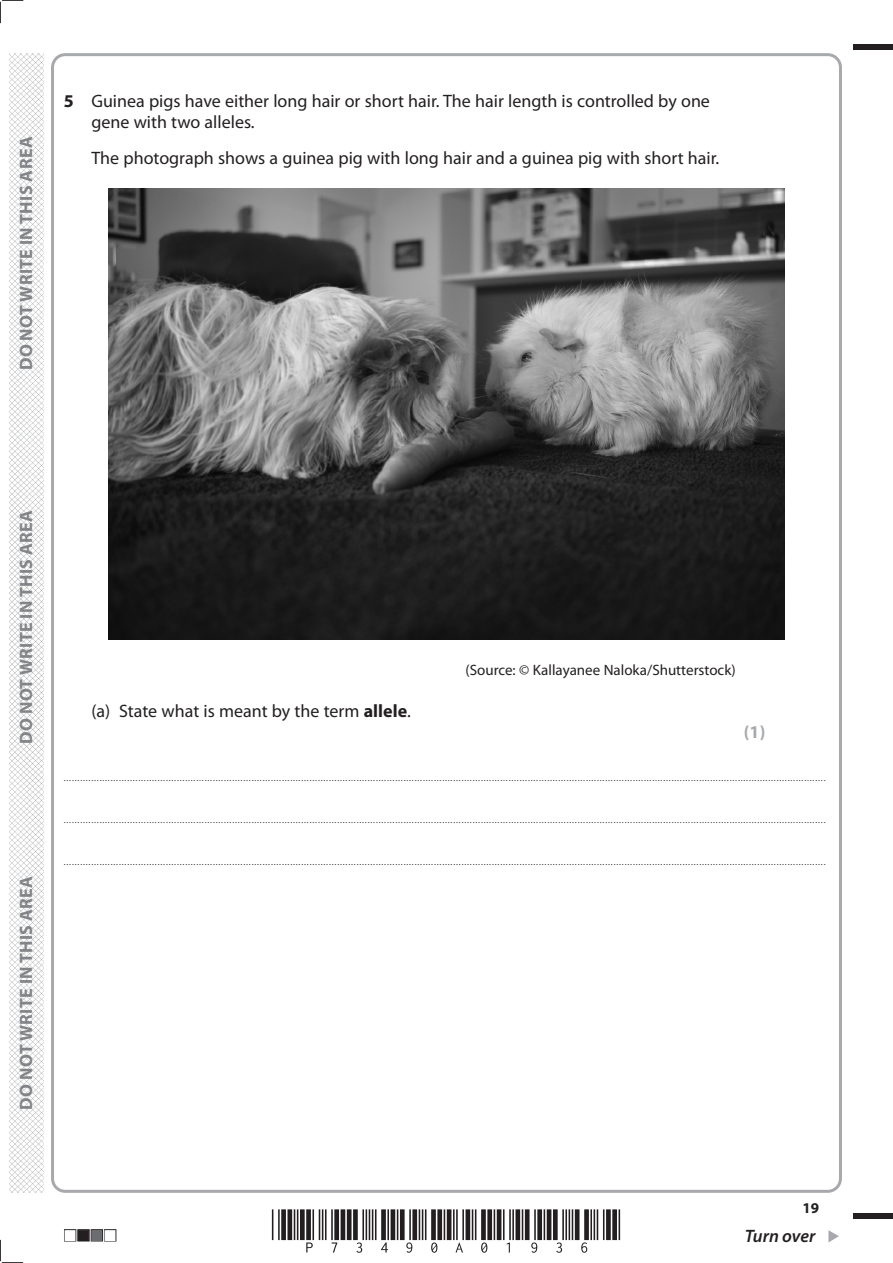
<style>
.page{position:relative;width:893px;height:1263px;background:#fff}
.page>*{position:absolute;margin:0;border:0;box-sizing:border-box;transform-origin:0 0}
.t1{font:18px/21px "Myriad Pro";color:#231f20}
.t2{font:700 18px "Myriad Pro";letter-spacing:.02em;color:#808285}
.t3{font:italic 600 18px "Myriad Pro";letter-spacing:-.005em;color:#231f20}
.t4{font:700 18px "Myriad Pro";color:#a8a9ad}
.t5{font:15px "Myriad Pro";color:#231f20}
.t6{font:700 15px "Myriad Pro";color:#231f20}
.t7{font:9px "Myriad Pro";color:#231f20}
.s1{font-weight:700}
</style>
<div class="page">
<svg style="left:828px;top:1230px;width:11px;height:12px"></svg>
<div style="left:853px;top:44px;width:40px;height:5px;background:#231f20"></div>
<div style="left:853px;top:1214px;width:40px;height:5px;background:#231f20"></div>
<svg style="left:0;top:0;width:23px;height:23px"></svg>
<svg style="left:0;top:1240px;width:23px;height:23px"></svg>
<img style="left:10px;top:53px;width:34px;height:1140px">
<img style="left:108px;top:189px;width:677px;height:451px">
<h1 class="t2" style="left:14px;top:370px;width:235px;rotate:-90deg">DO NOT WRITE IN THIS AREA</h1>
<h1 class="t1" style="left:91px;top:90px;width:620px;text-indent:-28px"><span class="s1">5</span> Guinea pigs have either long hair or short hair. The hair length is controlled by one gene with two alleles.</h1>
<h1 class="t1" style="left:91px;top:147px;width:629px">The photograph shows a guinea pig with long hair and a guinea pig with short hair.</h1>
<h1 class="t2" style="left:14px;top:744px;width:235px;rotate:-90deg">DO NOT WRITE IN THIS AREA</h1>
<h1 class="t2" style="left:14px;top:1110px;width:235px;rotate:-90deg">DO NOT WRITE IN THIS AREA</h1>
<h1 class="t1" style="left:91px;top:700px;width:321px">(a) State what is meant by the term <span class="s1">allele</span>.</h1>
<h2 class="t5" style="left:465px;top:661px;width:272px">(Source: © Kallayanee Naloka/Shutterstock)</h2>
<h1 class="t4" style="left:744px;top:720px;width:23px">(1)</h1>
<p class="t7" style="left:64px;top:772px;width:763px">....................................................................................................................................................................................................................................................................................</p>
<p class="t7" style="left:64px;top:814px;width:763px">....................................................................................................................................................................................................................................................................................</p>
<p class="t7" style="left:64px;top:856px;width:763px">....................................................................................................................................................................................................................................................................................</p>
<h2 class="t6" style="left:802px;top:1198px;width:18px">19</h2>
<h1 class="t3" style="left:745px;top:1225px;width:72px">Turn over</h1>
</div>
